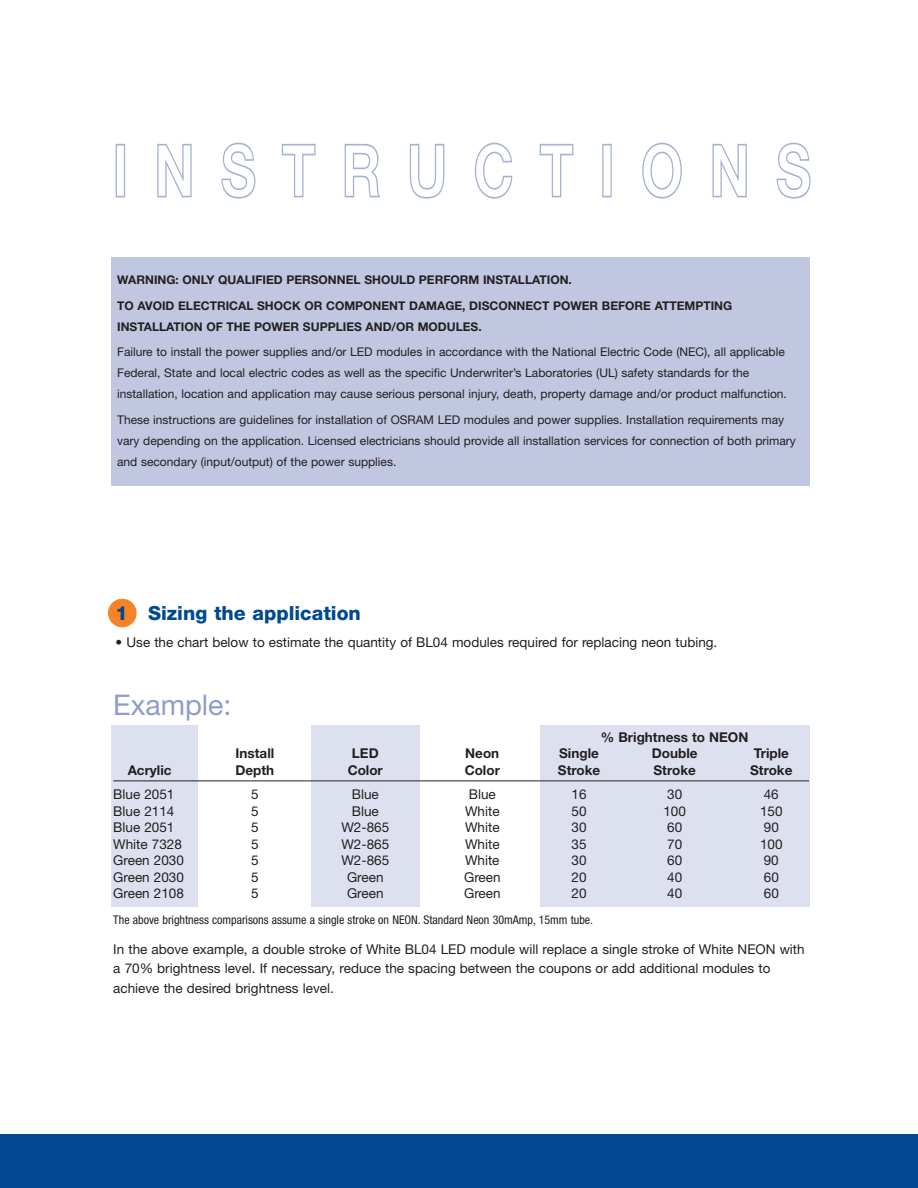
<style>
.page{position:relative;width:918px;height:1188px;background:#fff}
.page>*{position:absolute;margin:0;border:0;box-sizing:border-box;transform-origin:0 0}
.t1{font:75px "Helvetica Neue Bold Outline";letter-spacing:.44em;color:#a5b2d4;scale:.75 1}
.t2{font:28.5px "Helvetica Neue";color:#8f9dc8}
.t3{font:800 19.5px "Helvetica Neue";color:#014990}
.t4{font:13.5px/19.5px "Helvetica Neue";color:#231f20}
.t5{font:700 13.5px "Helvetica Neue";color:#231f20}
.t6{font:12px/21px "Helvetica Neue";color:#231f20}
.t7{font:700 12px/25.5px "Helvetica Neue";color:#231f20}
.t8{font:condensed 12px "Helvetica Neue";color:#231f20}
</style>
<div class="page">
<div style="left:111px;top:725px;width:87px;height:181px;background:#dde1ef"></div>
<div style="left:312px;top:725px;width:108px;height:181px;background:#dde1ef"></div>
<div style="left:540px;top:725px;width:270px;height:181px;background:#dde1ef"></div>
<div style="left:0;top:1134px;width:918px;height:54px;background:#014990"></div>
<hr style="left:113px;top:781px;width:696px;height:1px;background:#231f20">
<div style="left:108px;top:599px;width:29px;height:28px;background:#f58427;border-radius:50%"></div>
<div style="left:111px;top:258px;width:699px;height:228px;background:#c1c7e1"></div>
<h1 class="t1" style="left:112px;top:144px;width:934px">INSTRUCTIONS</h1>
<p class="t7" style="left:117px;top:268px;width:617px">WARNING: ONLY QUALIFIED PERSONNEL SHOULD PERFORM INSTALLATION.<br>TO AVOID ELECTRICAL SHOCK OR COMPONENT DAMAGE, DISCONNECT POWER BEFORE ATTEMPTING</p>
<p class="t7" style="left:117px;top:315px;width:366px">INSTALLATION OF THE POWER SUPPLIES AND/OR MODULES.</p>
<p class="t6" style="left:117px;top:343px;width:671px">Failure to install the power supplies and/or LED modules in accordance with the National Electric Code (NEC), all applicable<br>Federal, State and local electric codes as well as the specific Underwriter’s Laboratories (UL) safety standards for the installation, location and application may cause serious personal injury, death, property damage and/or product malfunction.</p>
<p class="t6" style="left:117px;top:410px;width:680px">These instructions are guidelines for installation of OSRAM LED modules and power supplies. Installation requirements may vary depending on the application. Licensed electricians should provide all installation services for connection of both primary and secondary (input/output) of the power supplies.</p>
<h3 class="t3" style="left:116px;top:606px;width:247px">1 Sizing the application</h3>
<p class="t4" style="left:116px;top:634px;width:603px">• Use the chart below to estimate the quantity of BL04 modules required for replacing neon tubing.</p>
<h2 class="t2" style="left:113px;top:694px;width:120px">Example:</h2>
<p class="t5" style="left:601px;top:732px;width:149px">% Brightness to NEON</p>
<p class="t5" style="left:236px;top:748px;width:40px">Install</p>
<p class="t5" style="left:352px;top:748px;width:28px">LED</p>
<p class="t5" style="left:465px;top:748px;width:36px">Neon</p>
<p class="t5" style="left:559px;top:748px;width:41px">Single</p>
<p class="t5" style="left:652px;top:748px;width:47px">Double</p>
<p class="t5" style="left:754px;top:748px;width:37px">Triple</p>
<p class="t5" style="left:128px;top:765px;width:45px">Acrylic</p>
<p class="t5" style="left:236px;top:765px;width:40px">Depth</p>
<p class="t5" style="left:348px;top:765px;width:37px">Color</p>
<p class="t5" style="left:465px;top:765px;width:37px">Color</p>
<p class="t5" style="left:558px;top:765px;width:44px">Stroke</p>
<p class="t5" style="left:654px;top:765px;width:44px">Stroke</p>
<p class="t5" style="left:750px;top:765px;width:44px">Stroke</p>
<p class="t4" style="left:113px;top:786px;width:63px">Blue 2051</p>
<p class="t4" style="left:251px;top:786px;width:9px">5</p>
<p class="t4" style="left:352px;top:786px;width:28px">Blue</p>
<p class="t4" style="left:469px;top:786px;width:28px">Blue</p>
<p class="t4" style="left:572px;top:786px;width:17px">16</p>
<p class="t4" style="left:667px;top:786px;width:17px">30</p>
<p class="t4" style="left:764px;top:786px;width:17px">46</p>
<p class="t4" style="left:113px;top:802px;width:63px">Blue 2114</p>
<p class="t4" style="left:251px;top:802px;width:9px">5</p>
<p class="t4" style="left:352px;top:802px;width:28px">Blue</p>
<p class="t4" style="left:465px;top:802px;width:36px">White</p>
<p class="t4" style="left:572px;top:802px;width:17px">50</p>
<p class="t4" style="left:663px;top:802px;width:24px">100</p>
<p class="t4" style="left:760px;top:802px;width:24px">150</p>
<p class="t4" style="left:113px;top:819px;width:63px">Blue 2051</p>
<p class="t4" style="left:251px;top:819px;width:9px">5</p>
<p class="t4" style="left:341px;top:819px;width:49px">W2-865</p>
<p class="t4" style="left:465px;top:819px;width:36px">White</p>
<p class="t4" style="left:572px;top:819px;width:17px">30</p>
<p class="t4" style="left:667px;top:819px;width:17px">60</p>
<p class="t4" style="left:764px;top:819px;width:17px">90</p>
<p class="t4" style="left:113px;top:835px;width:70px">White 7328</p>
<p class="t4" style="left:251px;top:835px;width:9px">5</p>
<p class="t4" style="left:341px;top:835px;width:49px">W2-865</p>
<p class="t4" style="left:465px;top:835px;width:36px">White</p>
<p class="t4" style="left:572px;top:835px;width:17px">35</p>
<p class="t4" style="left:667px;top:835px;width:17px">70</p>
<p class="t4" style="left:760px;top:835px;width:24px">100</p>
<p class="t4" style="left:113px;top:852px;width:72px">Green 2030</p>
<p class="t4" style="left:251px;top:852px;width:9px">5</p>
<p class="t4" style="left:341px;top:852px;width:49px">W2-865</p>
<p class="t4" style="left:465px;top:852px;width:36px">White</p>
<p class="t4" style="left:572px;top:852px;width:17px">30</p>
<p class="t4" style="left:667px;top:852px;width:17px">60</p>
<p class="t4" style="left:764px;top:852px;width:17px">90</p>
<p class="t4" style="left:113px;top:868px;width:72px">Green 2030</p>
<p class="t4" style="left:251px;top:868px;width:9px">5</p>
<p class="t4" style="left:347px;top:868px;width:38px">Green</p>
<p class="t4" style="left:464px;top:868px;width:38px">Green</p>
<p class="t4" style="left:572px;top:868px;width:17px">20</p>
<p class="t4" style="left:667px;top:868px;width:17px">40</p>
<p class="t4" style="left:764px;top:868px;width:17px">60</p>
<p class="t4" style="left:113px;top:885px;width:72px">Green 2108</p>
<p class="t4" style="left:251px;top:885px;width:9px">5</p>
<p class="t4" style="left:347px;top:885px;width:38px">Green</p>
<p class="t4" style="left:464px;top:885px;width:38px">Green</p>
<p class="t4" style="left:572px;top:885px;width:17px">20</p>
<p class="t4" style="left:667px;top:885px;width:17px">40</p>
<p class="t4" style="left:764px;top:885px;width:17px">60</p>
<p class="t8" style="left:113px;top:915px;width:481px">The above brightness comparisons assume a single stroke on NEON. Standard Neon 30mAmp, 15mm tube.</p>
<p class="t4" style="left:113px;top:941px;width:693px">In the above example, a double stroke of White BL04 LED module will replace a single stroke of White NEON with a 70% brightness level. If necessary, reduce the spacing between the coupons or add additional modules to achieve the desired brightness level.</p>
</div>
